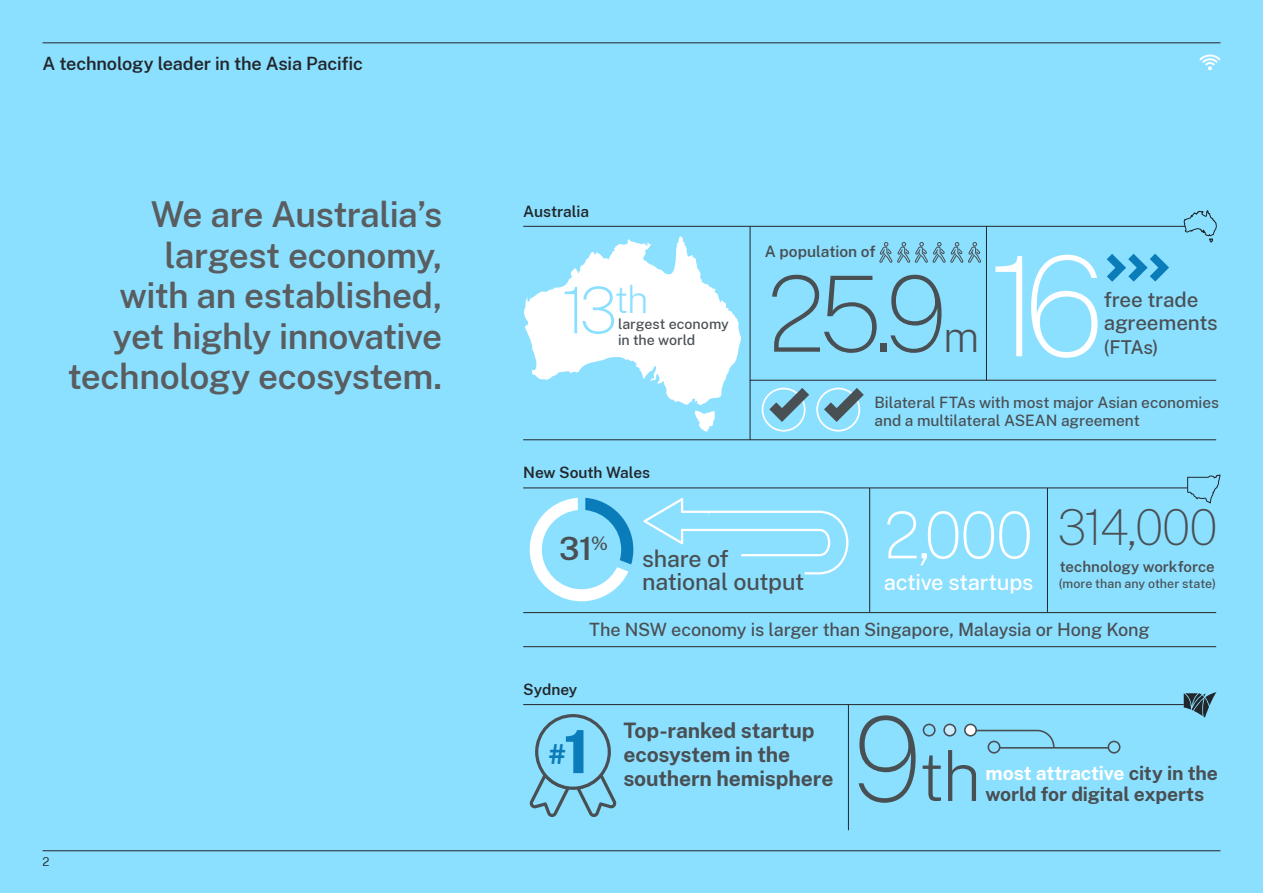
<style>
.page{position:relative;width:1263px;height:893px;background:#8ce0ff}
.page>*{position:absolute;margin:0;border:0;box-sizing:border-box;transform-origin:0 0}
.t1{font:100 138.6px "Public Sans";color:#fff}
.t2{font:100 105px "Public Sans";color:#495054}
.t3{font:200 68.55px "Public Sans";color:#495054}
.t4{font:100 64.35px "Public Sans";color:#8ce0ff}
.t5{font:100 48.75px "Public Sans";letter-spacing:-.035em;color:#495054}
.t6{font:200 42.75px "Public Sans";color:#495054}
.t7{font:600 35.1px/40.5px "Public Sans";letter-spacing:-.015em;color:#595d60;text-align:right}
.t8{font:600 31.5px "Public Sans";color:#495054}
.t9{font:900 27.45px "Public Sans";color:#0a7cb9}
.t10{font:500 23.1px/22.4px "Public Sans";letter-spacing:-.01em;color:#495054}
.t11{font:500 21.9px "Public Sans";letter-spacing:-.01em;color:#fff}
.t12{font:700 21px/24px "Public Sans";letter-spacing:-.005em;color:#495054}
.t13{font:500 20.55px/23.1px "Public Sans";letter-spacing:-.01em;color:#495054}
.t14{font:700 19.35px/21.9px "Public Sans";letter-spacing:-.01em;color:#495054}
.t15{font:500 18.75px "Public Sans";color:#495054}
.t16{font:500 18px "Public Sans";letter-spacing:-.01em;color:#495054}
.t17{font:600 18px "Public Sans";letter-spacing:-.01em;color:#22272b}
.t18{font:500 15.45px/18px "Public Sans";letter-spacing:-.005em;color:#495054}
.t19{font:600 15.45px "Public Sans";letter-spacing:-.005em;color:#22272b}
.t20{font:600 15.45px "Public Sans";color:#495054}
.t21{font:600 15px "Public Sans";color:#495054}
.t22{font:500 14.1px/16px "Public Sans";color:#495054}
.t23{font:500 12.3px "Public Sans";letter-spacing:.005em;color:#495054}
.t24{font:300 12px "Public Sans";color:#22272b}
.s1{font-size:64.5px;color:#fff}
.s2{font-weight:800;font-size:59.55px}
.s3{font-weight:100;font-size:117.45px}
.s4{color:#fff}
</style>
<div class="page">
<hr style="left:43px;top:43px;width:1177px;height:1px;background:#22272b">
<svg style="left:1199px;top:54px;width:22px;height:16px"></svg>
<hr style="left:43px;top:850px;width:1177px;height:1px;background:#22272b">
<hr style="left:523px;top:226px;width:693px;height:1px;background:#22272b">
<hr style="left:523px;top:439px;width:693px;height:1px;background:#22272b">
<hr style="left:750px;top:380px;width:466px;height:1px;background:#22272b">
<hr style="left:986px;top:226px;width:1px;height:154px;background:#22272b">
<hr style="left:750px;top:226px;width:1px;height:214px;background:#22272b">
<svg style="left:1107px;top:254px;width:62px;height:28px"></svg>
<svg style="left:762px;top:388px;width:47px;height:44px"></svg>
<svg style="left:816px;top:388px;width:48px;height:44px"></svg>
<svg style="left:524px;top:236px;width:217px;height:196px"></svg>
<svg style="left:1184px;top:210px;width:33px;height:33px"></svg>
<hr style="left:523px;top:704px;width:661px;height:1px;background:#22272b">
<hr style="left:848px;top:705px;width:1px;height:125px;background:#22272b">
<svg style="left:1184px;top:692px;width:32px;height:26px"></svg>
<svg style="left:529px;top:714px;width:88px;height:103px"></svg>
<svg style="left:943px;top:724px;width:13px;height:12px"></svg>
<svg style="left:923px;top:724px;width:12px;height:12px"></svg>
<svg style="left:1107px;top:741px;width:13px;height:13px"></svg>
<svg style="left:964px;top:724px;width:90px;height:30px"></svg>
<hr style="left:999px;top:747px;width:110px;height:2px;background:#495054">
<hr style="left:523px;top:488px;width:693px;height:1px;background:#22272b">
<hr style="left:523px;top:612px;width:693px;height:1px;background:#22272b">
<hr style="left:869px;top:488px;width:1px;height:124px;background:#22272b">
<hr style="left:1047px;top:488px;width:1px;height:124px;background:#22272b">
<svg style="left:1187px;top:474px;width:34px;height:30px"></svg>
<svg style="left:529px;top:498px;width:104px;height:104px"></svg>
<svg style="left:643px;top:498px;width:205px;height:76px"></svg>
<svg style="left:879px;top:242px;width:103px;height:21px"></svg>
<hr style="left:523px;top:646px;width:693px;height:1px;background:#22272b">
<p class="t17" style="left:43px;top:51px;width:322px">A technology leader in the Asia Pacific</p>
<p class="t7" style="left:68px;top:192px;width:376px">We are Australia’s largest economy,<br>with an established, yet highly innovative technology ecosystem.</p>
<p class="t24" style="left:43px;top:853px;width:9px">2</p>
<p class="t19" style="left:523px;top:200px;width:67px">Australia</p>
<h3 class="t4" style="left:561px;top:267px;width:89px">13<sup>th</sup></h3>
<p class="t22" style="left:618px;top:315px;width:112px">largest economy in the world</p>
<p class="t19" style="left:523px;top:462px;width:129px">New South Wales</p>
<p class="t20" style="left:765px;top:241px;width:112px">A population of</p>
<h2 class="t2" style="left:767px;top:244px;width:182px">25.9</h2>
<p class="t6" style="left:943px;top:307px;width:38px">m</p>
<h1 class="t1" style="left:988px;top:214px;width:118px">16</h1>
<p class="t13" style="left:1104px;top:287px;width:115px">free trade agreements</p>
<p class="t15" style="left:1104px;top:333px;width:56px">(FTAs)</p>
<p class="t18" style="left:874px;top:392px;width:346px">Bilateral FTAs with most major Asian economies and a multilateral ASEAN agreement</p>
<p class="t8" style="left:559px;top:526px;width:50px">31<sup>%</sup></p>
<p class="t10" style="left:642px;top:546px;width:164px">share of national output</p>
<h3 class="t5" style="left:884px;top:495px;width:335px"><span class="s1">2,000</span> 314,000</h3>
<p class="t21" style="left:1060px;top:556px;width:156px">technology workforce</p>
<p class="t23" style="left:1059px;top:574px;width:159px">(more than any other state)</p>
<p class="t11" style="left:884px;top:567px;width:151px">active startups</p>
<p class="t16" style="left:589px;top:617px;width:562px">The NSW economy is larger than Singapore, Malaysia or Hong Kong</p>
<p class="t19" style="left:523px;top:678px;width:56px">Sydney</p>
<p class="t9" style="left:549px;top:733px;width:42px">#<span class="s2">1</span></p>
<p class="t12" style="left:623px;top:717px;width:212px">Top-ranked startup ecosystem in the southern hemisphere</p>
<h3 class="t3" style="left:852px;top:729px;width:130px"><span class="s3">9</span>th</h3>
<p class="t14" style="left:985px;top:760px;width:234px"><span class="s4">most attractive</span> city in the world for digital experts</p>
</div>
